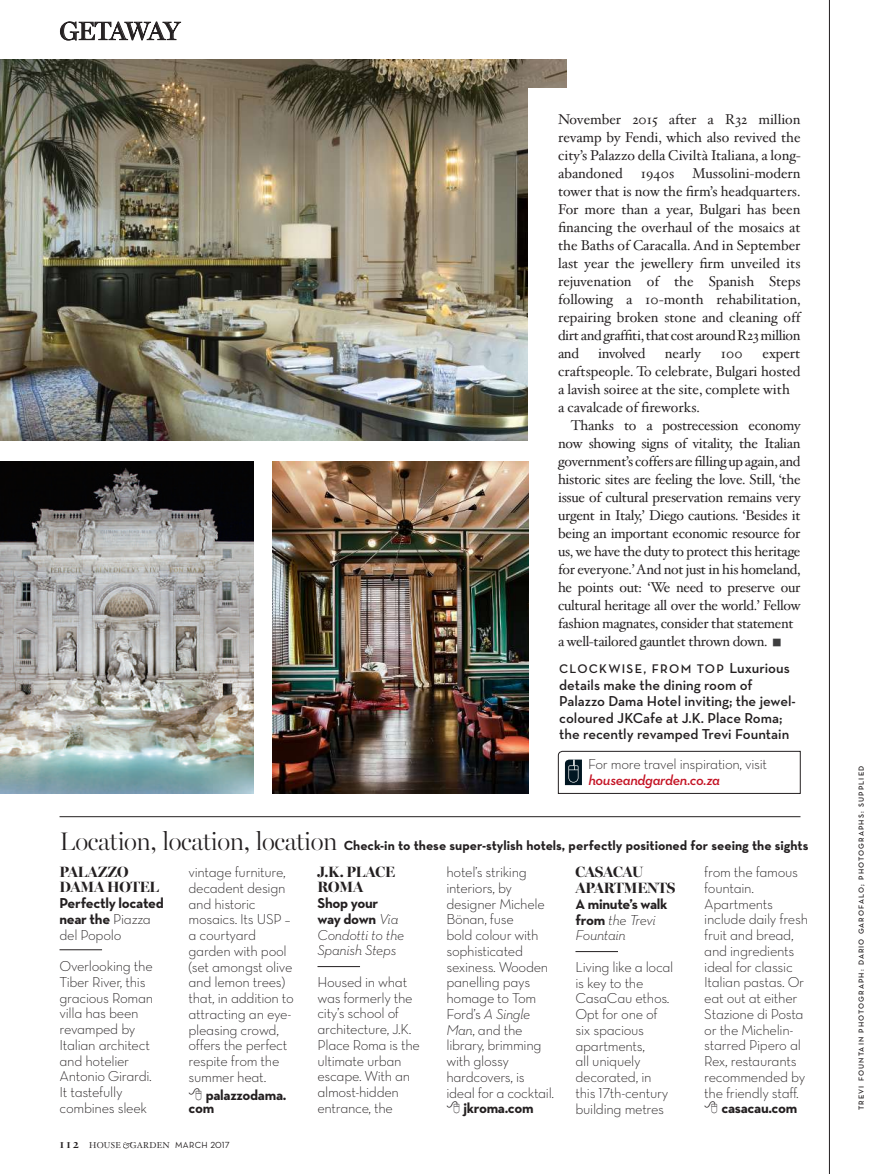
<style>
.page{position:relative;width:893px;height:1174px;background:#fff}
.page>*{position:absolute;margin:0;border:0;box-sizing:border-box;transform-origin:0 0}
.t1{font:25.5px "Miller Banner";letter-spacing:-.06em;color:#231f20}
.t2{font:700 15px/15px "Miller Banner";letter-spacing:-.01em;color:#231f20}
.t3{font:14.7px/15.8px "Neutra Text PS Light Alt";letter-spacing:-.02em;color:#231f20}
.t4{font:600 14.7px/16.5px "Neutra Text";color:#231f20}
.t5{font:700 14.7px/15.8px "Neutra Text";letter-spacing:-.02em;color:#231f20}
.t6{font:italic 300 14.7px/15.8px "Neutra Text";letter-spacing:-.02em;color:#231f20}
.t7{font:italic 600 14.7px "Neutra Text";letter-spacing:-.02em;color:#c41324}
.t8{font:14.25px/18px "Hoefler Text";letter-spacing:-.02em;color:#231f20;text-align:justify}
.t9{font:14.25px/18px "Hoefler Text";color:#231f20}
.t10{font:700 13.5px "Neutra Text";color:#231f20}
.t11{font:600 12.75px "Neutra Text";letter-spacing:.1em;color:#231f20}
.t12{font:8.55px "Hoefler Text";letter-spacing:.02em;color:#231f20}
.t13{font:7.5px "Neutra Text PS Demi Alt";letter-spacing:.15em;color:#231f20}
.s1{color:#3e3e3f}
.s2{font-size:14.7px}
.s3{font-family:"Miller Banner";font-weight:300;font-size:25.5px}
.s4{font-family:"Neutra Text PS Light Alt";font-weight:400}
.s5{font-family:"Neutra Text PS Light Alt";font-weight:400;font-style:normal}
.s6{font-family:"Neutra Text";font-weight:300;font-style:italic}
.s7{font-weight:700;font-style:normal}
.s8{font-weight:300;font-style:italic}
.s9{font-family:"Hoefler Titling HTF Bd Roman";font-size:13.5px}
.s10{font-family:"Neutra Text PS Book Alt";font-size:9px}
</style>
<div class="page">
<svg style="left:60px;top:22px;width:121px;height:19px"></svg>
<svg style="left:123px;top:1142px;width:9px;height:6px"></svg>
<hr style="left:829px;top:0;width:1px;height:1174px;background:#231f20">
<img style="left:0;top:60px;width:566px;height:380px">
<div style="left:528px;top:88px;width:198px;height:416px;background:#fff"></div>
<img style="left:0;top:461px;width:253px;height:332px">
<img style="left:273px;top:461px;width:255px;height:332px">
<hr style="left:60px;top:816px;width:740px;height:1px;background:#231f20">
<hr style="left:60px;top:949px;width:42px;height:1px;background:#231f20">
<hr style="left:317px;top:966px;width:43px;height:1px;background:#231f20">
<hr style="left:575px;top:951px;width:43px;height:1px;background:#231f20">
<svg style="left:558px;top:751px;width:243px;height:43px"></svg>
<h1 class="t1" style="left:60px;top:16px;width:122px">GETAWAY</h1>
<p class="t8" style="left:558px;top:111px;width:244px">November 2015 after a R32 million revamp by Fendi, which also revived the city’s Palazzo della Civiltà Italiana, a long&shy;abandoned</p>
<p class="t8" style="left:558px;top:165px;width:244px;text-indent:134px">Mussolini-modern tower that is now the firm’s headquarters.<br>For more than a year, Bulgari has been financing the overhaul of the mosaics at the Baths of Caracalla. And in September last year the jewellery firm unveiled its rejuvenation of the Spanish Steps following a 10-month rehabilitation, repairing broken stone and cleaning off dirt and graffiti, that cost around R23 million and</p>
<p class="t8" style="left:641px;top:165px;width:35px">1940s</p>
<p class="t8" style="left:598px;top:345px;width:49px">involved</p>
<p class="t8" style="left:665px;top:345px;width:37px">nearly</p>
<p class="t8" style="left:721px;top:345px;width:23px">100</p>
<p class="t9" style="left:558px;top:345px;width:244px;text-indent:204px">expert craftspeople. To celebrate, Bulgari hosted a lavish soiree at the site, complete with<br>a cavalcade of fireworks.</p>
<p class="t8" style="left:558px;top:417px;width:244px;text-align:left;text-indent:13px">Thanks to a postrecession economy now showing signs of vitality, the Italian government’s coffers are filling up again, and historic sites are feeling the love. Still, ‘the issue of cultural preservation remains very urgent in Italy,’ Diego cautions. ‘Besides it being an important economic resource for us, we have the duty to protect this heritage for everyone.’ And not just in his homeland, he points out: ‘We need to preserve our cultural heritage all over the world.’ Fellow fashion magnates, consider that statement a well-tailored gauntlet thrown down. <span class="s1">■</span></p>
<p class="t11" style="left:559px;top:661px;width:232px">CLOCKWISE, FROM TOP <span class="s2">Luxurious</span></p>
<p class="t4" style="left:559px;top:676px;width:238px">details make the dining room of Palazzo Dama Hotel inviting; the jewel&shy;coloured JKCafe at J.K. Place Roma; the recently revamped Trevi Fountain</p>
<p class="t3" style="left:588px;top:756px;width:181px">For more travel inspiration, visit</p>
<p class="t7" style="left:588px;top:771px;width:133px">houseandgarden.co.za</p>
<p class="t10" style="left:60px;top:837px;width:750px"><span class="s3">Location, location, location</span> Check-in to these super-stylish hotels, perfectly positioned for seeing the sights</p>
<p class="t2" style="left:60px;top:864px;width:101px">PALAZZO<br>DAMA HOTEL</p>
<p class="t5" style="left:60px;top:895px;width:106px">Perfectly located near the <span class="s4">Piazza</span></p>
<p class="t3" style="left:60px;top:918px;width:95px;line-height:31.5px">del Popolo<br>Overlooking the</p>
<p class="t3" style="left:60px;top:973px;width:95px">Tiber River, this gracious Roman villa has been revamped by<br>Italian architect and hotelier<br>Antonio Girardi.<br>It tastefully combines sleek</p>
<p class="t3" style="left:189px;top:864px;width:107px">vintage furniture, decadent design and historic mosaics. Its USP – a courtyard garden with pool (set amongst olive and lemon trees) that, in addition to attracting an eye&shy;pleasing crowd, offers the perfect respite from the summer heat.</p>
<p class="t5" style="left:189px;top:1087px;width:99px;line-height:13.5px;text-indent:17px">palazzodama. com</p>
<p class="t3" style="left:704px;top:864px;width:105px">from the famous fountain.<br>Apartments include daily fresh fruit and bread, and ingredients ideal for classic<br>Italian pastas. Or eat out at either<br>Stazione di Posta or the Michelin&shy;starred Pipero al<br>Rex, restaurants recommended by the friendly staff.</p>
<p class="t5" style="left:721px;top:1100px;width:77px">casacau.com</p>
<p class="t3" style="left:446px;top:864px;width:103px">hotel’s striking interiors, by designer Michele<br>Bönan, fuse<br>bold colour with sophisticated sexiness. Wooden panelling pays homage to Tom</p>
<p class="t6" style="left:446px;top:1005px;width:86px"><span class="s5">Ford’s</span> A Single</p>
<p class="t3" style="left:446px;top:1021px;width:109px"><span class="s6">Man</span>, and the library, brimming with glossy hardcovers, is ideal for a cocktail.</p>
<p class="t5" style="left:464px;top:1100px;width:72px">jkroma.com</p>
<p class="t2" style="left:317px;top:864px;width:79px">J.K. PLACE<br>ROMA</p>
<p class="t6" style="left:317px;top:895px;width:88px"><span class="s7">Shop your way down</span> Via<br>Condotti to the<br>Spanish Steps</p>
<p class="t3" style="left:317px;top:973px;width:104px">Housed in what was formerly the city’s school of architecture, J.K.<br>Place Roma is the ultimate urban escape. With an almost-hidden entrance, the</p>
<p class="t2" style="left:575px;top:864px;width:101px;line-height:15.8px">CASACAU<br>APARTMENTS</p>
<p class="t5" style="left:575px;top:895px;width:93px">A minute’s walk from <span class="s8">the Trevi<br>Fountain</span></p>
<p class="t3" style="left:575px;top:958px;width:100px">Living like a local is key to the<br>CasaCau ethos.<br>Opt for one of six spacious apartments,<br>all uniquely decorated, in this 17th-century building metres</p>
<p class="t12" style="left:60px;top:1140px;width:172px"><span class="s9">112</span> HOUSE GARDEN <span class="s10">MARCH 2017</span></p>
<p class="t13" style="left:857px;top:1110px;width:346px;rotate:-90deg">TREVI FOUNTAIN PHOTOGRAPH: DARIO GAROFALO; PHOTOGRAPHS: SUPPLIED</p>
</div>
